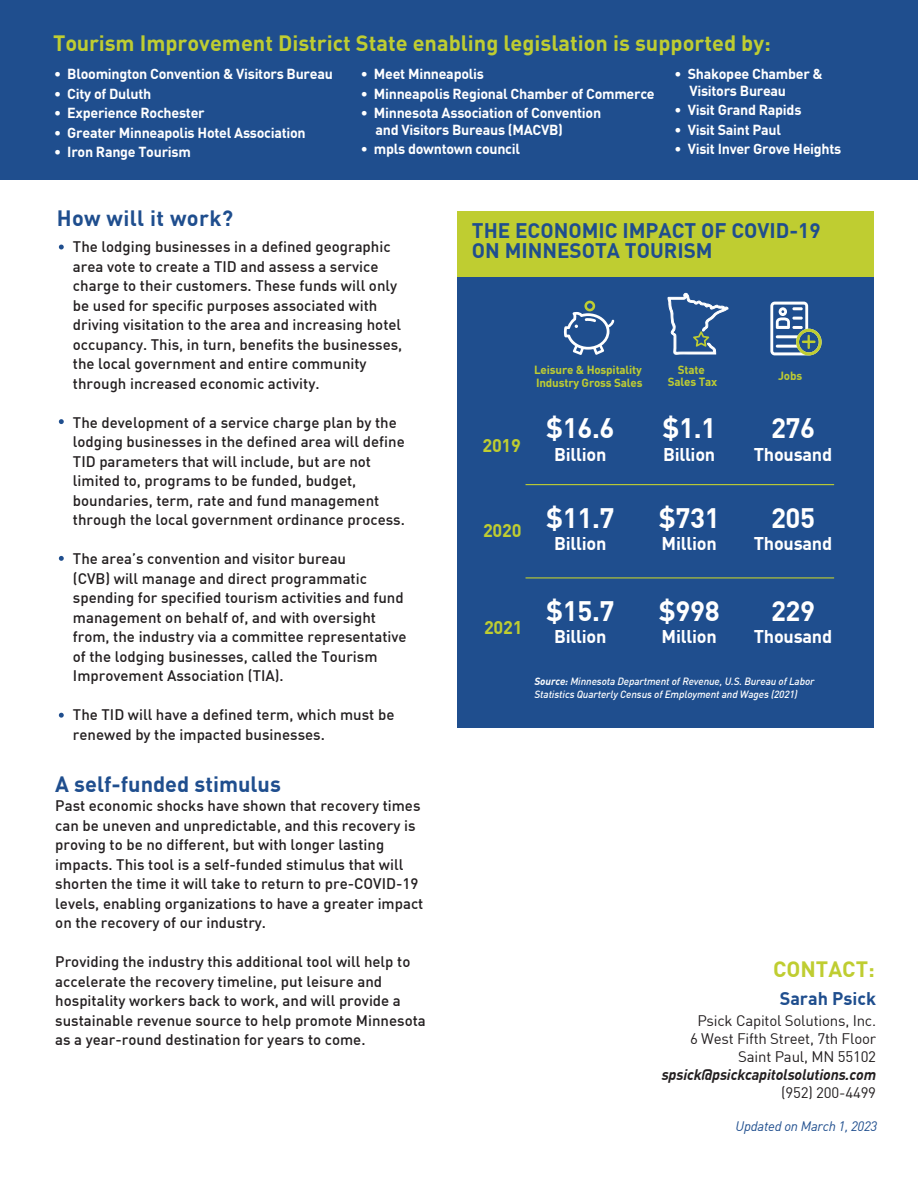
<style>
.page{position:relative;width:918px;height:1188px;background:#fff}
.page>*{position:absolute;margin:0;border:0;box-sizing:border-box;transform-origin:0 0}
.t1{font:700 27.6px "DIN Offc Pro";letter-spacing:-.015em;color:#fff}
.t2{font:700 21.75px "DIN Offc Pro";color:#bfcd31}
.t3{font:700 21.75px "DIN Offc Pro";color:#1f4e8e}
.t4{font:700 21.75px "DIN Offc Pro";letter-spacing:.02em;color:#1f4e8e}
.t5{font:700 20.7px/20.7px "DIN Offc Pro";color:#1f4e8e}
.t6{font:700 18.15px "DIN Offc Pro";letter-spacing:-.015em;color:#fff}
.t7{font:700 18.15px "DIN Offc Pro";letter-spacing:-.015em;color:#bfcd31}
.t8{font:700 18px "DIN Offc Pro";color:#1f4e8e}
.t9{font:500 15px/19.5px "DIN Offc Pro";color:#231f20}
.t10{font:15px/18px "DIN Offc Pro";letter-spacing:-.015em;color:#231f20;text-align:right}
.t11{font:italic 700 15px "DIN Offc Pro";letter-spacing:-.015em;color:#231f20}
.t12{font:700 14.25px/19.5px "DIN Offc Pro";letter-spacing:-.02em;color:#fff}
.t13{font:italic 13.5px "DIN Offc Pro";letter-spacing:-.02em;color:#1f4e8e}
.t14{font:700 11.7px/12.9px "DIN Offc Pro";letter-spacing:-.015em;color:#bfcd31}
.t15{font:italic 500 10.35px/12.5px "DIN Offc Pro";letter-spacing:-.01em;color:#fff}
.s1{font-weight:700}
</style>
<div class="page">
<div style="left:0;top:0;width:918px;height:179px;background:#1f4e8e"></div>
<div style="left:457px;top:267px;width:417px;height:461px;background:#1f4e8e"></div>
<div style="left:457px;top:211px;width:417px;height:66px;background:#bfcd31"></div>
<svg style="left:770px;top:302px;width:52px;height:53px"></svg>
<svg style="left:564px;top:301px;width:50px;height:54px"></svg>
<svg style="left:667px;top:292px;width:62px;height:63px"></svg>
<hr style="left:526px;top:484px;width:308px;height:1px;background:#bfcd31">
<hr style="left:526px;top:577px;width:308px;height:1px;background:#bfcd31">
<svg style="left:59px;top:245px;width:5px;height:4px"></svg>
<svg style="left:59px;top:419px;width:5px;height:5px"></svg>
<svg style="left:59px;top:556px;width:5px;height:5px"></svg>
<svg style="left:59px;top:713px;width:5px;height:5px"></svg>
<h2 class="t2" style="left:53px;top:25px;width:719px">Tourism Improvement District State enabling legislation is supported by:</h2>
<p class="t12" style="left:54px;top:63px;width:281px">∙ Bloomington Convention &amp; Visitors Bureau ∙ City of Duluth<br>∙ Experience Rochester<br>∙ Greater Minneapolis Hotel Association<br>∙ Iron Range Tourism</p>
<p class="t12" style="left:360px;top:62px;width:296px">∙ Meet Minneapolis<br>∙ Minneapolis Regional Chamber of Commerce ∙ Minnesota Association of Convention</p>
<p class="t12" style="left:689px;top:64px;width:135px;line-height:16.5px;text-indent:-15px">∙ Shakopee Chamber &amp;<br>Visitors Bureau</p>
<p class="t12" style="left:674px;top:98px;width:169px">∙ Visit Grand Rapids<br>∙ Visit Saint Paul<br>∙ Visit Inver Grove Heights</p>
<p class="t12" style="left:360px;top:118px;width:204px;text-indent:15px">and Visitors Bureaus (MACVB) ∙ mpls downtown council</p>
<h2 class="t4" style="left:57px;top:200px;width:178px">How will it work?</h2>
<p class="t9" style="left:73px;top:235px;width:331px">The lodging businesses in a defined geographic area vote to create a TID and assess a service charge to their customers. These funds will only be used for specific purposes associated with driving visitation to the area and increasing hotel occupancy. This, in turn, benefits the businesses, the local government and entire community through increased economic activity.</p>
<p class="t9" style="left:73px;top:411px;width:334px">The development of a service charge plan by the lodging businesses in the defined area will define TID parameters that will include, but are not limited to, programs to be funded, budget, boundaries, term, rate and fund management through the local government ordinance process.</p>
<p class="t9" style="left:73px;top:547px;width:335px">The area’s convention and visitor bureau<br>(CVB) will manage and direct programmatic spending for specified tourism activities and fund management on behalf of, and with oversight from, the industry via a committee representative of the lodging businesses, called the Tourism Improvement Association (TIA).</p>
<p class="t9" style="left:73px;top:703px;width:323px">The TID will have a defined term, which must be renewed by the impacted businesses.</p>
<h2 class="t3" style="left:55px;top:766px;width:227px">A self-funded stimulus</h2>
<p class="t9" style="left:55px;top:795px;width:370px">Past economic shocks have shown that recovery times can be uneven and unpredictable, and this recovery is proving to be no different, but with longer lasting impacts. This tool is a self-funded stimulus that will shorten the time it will take to return to pre-COVID-19 levels, enabling organizations to have a greater impact on the recovery of our industry.</p>
<p class="t9" style="left:55px;top:951px;width:372px">Providing the industry this additional tool will help to accelerate the recovery timeline, put leisure and hospitality workers back to work, and will provide a sustainable revenue source to help promote Minnesota as a year-round destination for years to come.</p>
<h3 class="t5" style="left:472px;top:217px;width:350px">THE ECONOMIC IMPACT OF COVID-19<br>ON MINNESOTA TOURISM</h3>
<p class="t7" style="left:482px;top:430px;width:40px">2019</p>
<p class="t14" style="left:534px;top:362px;width:110px">Leisure &amp; Hospitality<br>Industry Gross Sales</p>
<p class="t14" style="left:668px;top:361px;width:51px;text-align:center">State<br>Sales Tax</p>
<p class="t14" style="left:778px;top:367px;width:26px">Jobs</p>
<h1 class="t1" style="left:546px;top:405px;width:70px">$16.6</h1>
<p class="t6" style="left:554px;top:439px;width:54px">Billion</p>
<h1 class="t1" style="left:662px;top:405px;width:55px">$1.1</h1>
<p class="t6" style="left:663px;top:439px;width:54px">Billion</p>
<h1 class="t1" style="left:771px;top:405px;width:46px">276</h1>
<p class="t6" style="left:754px;top:439px;width:80px">Thousand</p>
<p class="t7" style="left:483px;top:515px;width:40px">2020</p>
<h1 class="t1" style="left:546px;top:495px;width:70px">$11.7</h1>
<p class="t6" style="left:554px;top:528px;width:54px">Billion</p>
<h1 class="t1" style="left:659px;top:495px;width:62px">$731</h1>
<p class="t6" style="left:662px;top:528px;width:57px">Million</p>
<h1 class="t1" style="left:771px;top:495px;width:46px">205</h1>
<p class="t6" style="left:754px;top:528px;width:80px">Thousand</p>
<p class="t7" style="left:484px;top:612px;width:40px">2021</p>
<h1 class="t1" style="left:546px;top:588px;width:70px">$15.7</h1>
<p class="t6" style="left:554px;top:622px;width:54px">Billion</p>
<h1 class="t1" style="left:659px;top:588px;width:62px">$998</h1>
<p class="t6" style="left:662px;top:622px;width:57px">Million</p>
<h1 class="t1" style="left:771px;top:588px;width:46px">229</h1>
<p class="t6" style="left:754px;top:622px;width:80px">Thousand</p>
<p class="t15" style="left:535px;top:674px;width:281px"><span class="s1">Source:</span> Minnesota Department of Revenue, U.S. Bureau of Labor<br>Statistics Quarterly Census of Employment and Wages (2021)</p>
<h2 class="t2" style="left:773px;top:951px;width:103px">CONTACT:</h2>
<p class="t8" style="left:780px;top:984px;width:98px">Sarah Psick</p>
<p class="t10" style="left:690px;top:1010px;width:188px">Psick Capitol Solutions, Inc.<br>6 West Fifth Street, 7th Floor<br>Saint Paul, MN 55102</p>
<p class="t11" style="left:662px;top:1062px;width:216px">spsick@psickcapitolsolutions.com</p>
<p class="t10" style="left:781px;top:1082px;width:96px">(952) 200-4499</p>
<p class="t13" style="left:736px;top:1115px;width:143px">Updated on March 1, 2023</p>
</div>
